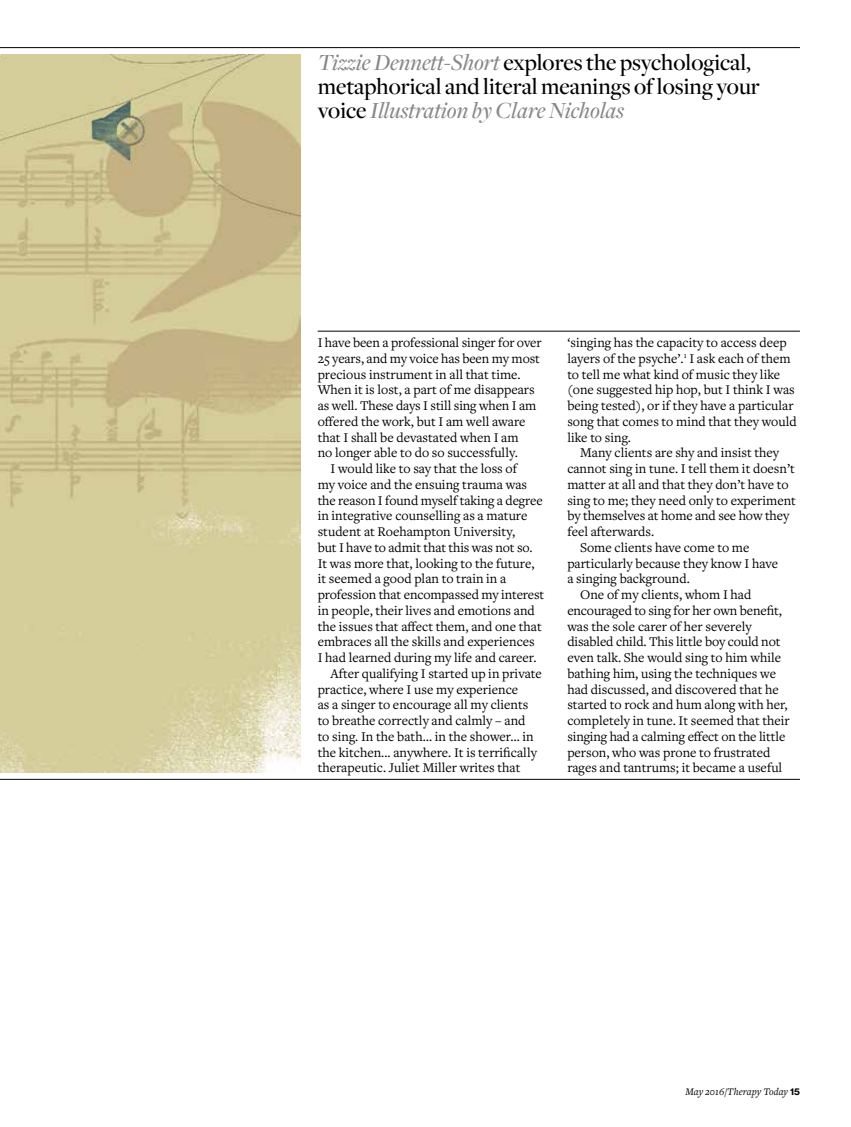
<style>
.page{position:relative;width:851px;height:1127px;background:#fff}
.page>*{position:absolute;margin:0;border:0;box-sizing:border-box;transform-origin:0 0}
.t1{font:500 24px/24px "Freight Disp";color:#000}
.t2{font:13.8px/15.8px "Freight Text";color:#000}
.t3{font:italic 10.5px "Freight Text";color:#000}
.s1{font-style:italic;color:#878787}
.s2{font-family:"Haas Grotesk Text";font-weight:700;font-style:normal;font-size:8.85px}
</style>
<div class="page">
<hr style="left:0;top:47px;width:799px;height:1px;background:#000">
<hr style="left:0;top:779px;width:799px;height:1px;background:#000">
<hr style="left:317px;top:331px;width:482px;height:1px;background:#000">
<img style="left:0;top:55px;width:300px;height:717px">
<h1 class="t1" style="left:317px;top:50px;width:443px"><span class="s1">Tizzie Dennett-Short</span> explores the psychological, metaphorical and literal meanings of losing your voice <span class="s1">Illustration by Clare Nicholas</span></h1>
<p class="t2" style="left:317px;top:334px;width:225px">I have been a professional singer for over</p>
<p class="t2" style="left:317px;top:350px;width:224px">25 years, and my voice has been my most</p>
<p class="t2" style="left:317px;top:366px;width:204px">precious instrument in all that time.</p>
<p class="t2" style="left:317px;top:381px;width:218px">When it is lost, a part of me disappears</p>
<p class="t2" style="left:317px;top:397px;width:220px">as well. These days I still sing when I am</p>
<p class="t2" style="left:317px;top:413px;width:209px">offered the work, but I am well aware</p>
<p class="t2" style="left:317px;top:429px;width:202px">that I shall be devastated when I am</p>
<p class="t2" style="left:317px;top:444px;width:202px">no longer able to do so successfully.</p>
<p class="t2" style="left:330px;top:460px;width:188px">I would like to say that the loss of</p>
<p class="t2" style="left:317px;top:476px;width:211px">my voice and the ensuing trauma was</p>
<p class="t2" style="left:317px;top:492px;width:226px">the reason I found myself taking a degree</p>
<p class="t2" style="left:317px;top:507px;width:211px">in integrative counselling as a mature</p>
<p class="t2" style="left:317px;top:523px;width:199px">student at Roehampton University,</p>
<p class="t2" style="left:317px;top:539px;width:216px">but I have to admit that this was not so.</p>
<p class="t2" style="left:317px;top:555px;width:218px">It was more that, looking to the future,</p>
<p class="t2" style="left:317px;top:570px;width:190px">it seemed a good plan to train in a</p>
<p class="t2" style="left:317px;top:586px;width:228px">profession that encompassed my interest</p>
<p class="t2" style="left:317px;top:602px;width:219px">in people, their lives and emotions and</p>
<p class="t2" style="left:317px;top:618px;width:226px">the issues that affect them, and one that</p>
<p class="t2" style="left:317px;top:633px;width:218px">embraces all the skills and experiences</p>
<p class="t2" style="left:317px;top:649px;width:220px">I had learned during my life and career.</p>
<p class="t2" style="left:330px;top:665px;width:213px">After qualifying I started up in private</p>
<p class="t2" style="left:317px;top:681px;width:202px">practice, where I use my experience</p>
<p class="t2" style="left:317px;top:696px;width:212px">as a singer to encourage all my clients</p>
<p class="t2" style="left:317px;top:712px;width:209px">to breathe correctly and calmly – and</p>
<p class="t2" style="left:317px;top:728px;width:217px">to sing. In the bath… in the shower… in</p>
<p class="t2" style="left:317px;top:744px;width:221px">the kitchen... anywhere. It is terrifically</p>
<p class="t2" style="left:317px;top:759px;width:204px">therapeutic. Juliet Miller writes that</p>
<p class="t2" style="left:567px;top:334px;width:231px">‘singing has the capacity to access deep layers of the psyche’.<sup>1</sup> I ask each of them to tell me what kind of music they like (one suggested hip hop, but I think I was being tested), or if they have a particular song that comes to mind that they would like to sing.</p>
<p class="t2" style="left:580px;top:444px;width:201px">Many clients are shy and insist they</p>
<p class="t2" style="left:567px;top:460px;width:229px">cannot sing in tune. I tell them it doesn’t</p>
<p class="t2" style="left:567px;top:476px;width:223px">matter at all and that they don’t have to</p>
<p class="t2" style="left:567px;top:492px;width:230px">sing to me; they need only to experiment</p>
<p class="t2" style="left:567px;top:507px;width:223px">by themselves at home and see how they</p>
<p class="t2" style="left:567px;top:523px;width:88px">feel afterwards.</p>
<p class="t2" style="left:580px;top:539px;width:171px">Some clients have come to me</p>
<p class="t2" style="left:567px;top:555px;width:212px">particularly because they know I have</p>
<p class="t2" style="left:567px;top:570px;width:124px">a singing background.</p>
<p class="t2" style="left:580px;top:586px;width:173px">One of my clients, whom I had</p>
<p class="t2" style="left:567px;top:602px;width:216px">encouraged to sing for her own benefit,</p>
<p class="t2" style="left:567px;top:618px;width:186px">was the sole carer of her severely</p>
<p class="t2" style="left:567px;top:633px;width:215px">disabled child. This little boy could not</p>
<p class="t2" style="left:567px;top:649px;width:215px">even talk. She would sing to him while</p>
<p class="t2" style="left:567px;top:665px;width:210px">bathing him, using the techniques we</p>
<p class="t2" style="left:567px;top:681px;width:213px">had discussed, and discovered that he</p>
<p class="t2" style="left:567px;top:696px;width:222px">started to rock and hum along with her,</p>
<p class="t2" style="left:567px;top:712px;width:224px">completely in tune. It seemed that their</p>
<p class="t2" style="left:567px;top:728px;width:219px">singing had a calming effect on the little</p>
<p class="t2" style="left:567px;top:744px;width:205px">person, who was prone to frustrated</p>
<p class="t2" style="left:567px;top:759px;width:216px">rages and tantrums; it became a useful</p>
<p class="t3" style="left:685px;top:1085px;width:116px">May 2016/Therapy Today <span class="s2">15</span></p>
</div>
